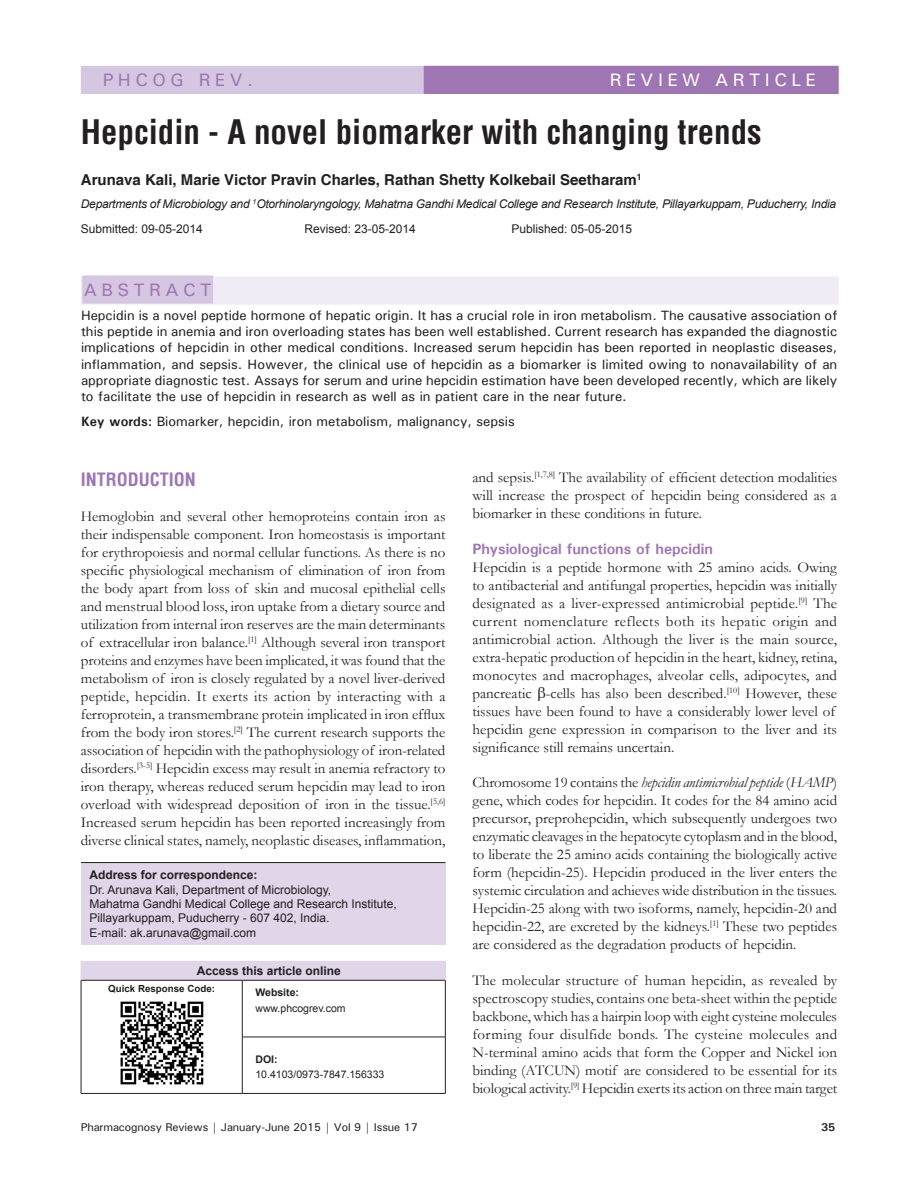
<style>
.page{position:relative;width:918px;height:1188px;background:#fff}
.page>*{position:absolute;margin:0;border:0;box-sizing:border-box;transform-origin:0 0}
.AT{font:700 condensed 33px "Helvetica";color:#231f20}
.AH{font:500 18px "Univers";letter-spacing:.25em;color:#fff}
.t1{font:700 condensed 18px "Helvetica";color:#9e76b3}
.AH_1{font:500 18px "Univers";letter-spacing:.25em;color:#9e76b3}
.ABSH{font:500 18px "Univers";letter-spacing:.25em;color:#9e76b3}
.TX{font:15px/18px "Garamond";color:#231f20;text-align:justify}
.AU{font:700 15px "Helvetica";color:#231f20}
.t2{font:700 15px "Univers";color:#9e76b3}
.ABS{font:500 13.5px/16.2px "Univers";color:#231f20;text-align:justify}
.KWD{font:500 13.5px "Univers";color:#231f20}
.ADD{font:12px/14.4px "Arial";color:#231f20}
.AFF{font:italic 12px "Arial";letter-spacing:-.02em;color:#231f20}
.HIS{font:12px "Arial";color:#231f20}
.AAO{font:700 12px "Arial";color:#231f20}
.t3{font:500 11.25px "Univers";letter-spacing:-.01em;color:#231f20}
.t4{font:700 11.25px "Univers";color:#231f20}
.WEB{font:10.5px "Arial";color:#231f20}
.WEB-2{font:700 10.5px "Arial";color:#231f20}
.QRC{font:700 9.75px "Arial";color:#231f20}
.s1{font-weight:700}
.s2{font-style:italic}
</style>
<div class="page">
<div style="left:81px;top:863px;width:365px;height:81px;background:#e0d5e9"></div>
<hr style="left:81px;top:862px;width:365px;height:1px;background:#231f20">
<div style="left:81px;top:66px;width:758px;height:28px;background:#d5c6e1"></div>
<div style="left:425px;top:67px;width:413px;height:26px;background:#9e76b4"></div>
<div style="left:424px;top:66px;width:415px;height:28px;border:2px solid #9e76b3"></div>
<div style="left:81px;top:961px;width:364px;height:19px;background:#e0d5e9"></div>
<hr style="left:81px;top:1093px;width:161px;height:1px;background:#231f20">
<hr style="left:445px;top:980px;width:1px;height:57px;background:#231f20">
<hr style="left:445px;top:1037px;width:1px;height:56px;background:#231f20">
<hr style="left:242px;top:980px;width:1px;height:57px;background:#231f20">
<hr style="left:242px;top:1037px;width:204px;height:1px;background:#231f20">
<hr style="left:242px;top:1037px;width:1px;height:56px;background:#231f20">
<hr style="left:81px;top:980px;width:1px;height:57px;background:#231f20">
<hr style="left:81px;top:1037px;width:1px;height:56px;background:#231f20">
<hr style="left:81px;top:980px;width:161px;height:1px;background:#231f20">
<hr style="left:242px;top:980px;width:204px;height:1px;background:#231f20">
<hr style="left:242px;top:1093px;width:204px;height:1px;background:#231f20">
<hr style="left:242px;top:961px;width:204px;height:1px;background:#e0d5e9">
<svg style="left:445px;top:962px;width:1px;height:18px"></svg>
<img style="left:120px;top:1001px;width:84px;height:84px">
<div style="left:81px;top:276px;width:758px;height:29px;background:#f0ebf4"></div>
<div style="left:83px;top:276px;width:129px;height:27px;background:#d5c6e1"></div>
<div style="left:82px;top:275px;width:131px;height:29px;border:2px solid #d5c6e1"></div>
<p class="AH_1" style="left:103px;top:68px;width:152px">PHCOG REV.</p>
<p class="AH" style="left:610px;top:68px;width:208px">REVIEW ARTICLE</p>
<p class="AT" style="left:81px;top:110px;width:683px">Hepcidin - A novel biomarker with changing trends</p>
<p class="AU" style="left:81px;top:171px;width:562px">Arunava Kali, Marie Victor Pravin Charles, Rathan Shetty Kolkebail Seetharam<sup>1</sup></p>
<p class="AFF" style="left:81px;top:196px;width:757px">Departments of Microbiology and <sup>1</sup>Otorhinolaryngology, Mahatma Gandhi Medical College and Research Institute, Pillayarkuppam, Puducherry, India</p>
<p class="HIS" style="left:81px;top:220px;width:124px">Submitted: 09-05-2014</p>
<p class="HIS" style="left:304px;top:220px;width:113px">Revised: 23-05-2014</p>
<p class="HIS" style="left:511px;top:220px;width:122px">Published: 05‑05‑2015</p>
<p class="ABSH" style="left:84px;top:278px;width:129px">ABSTRACT</p>
<p class="ABS" style="left:81px;top:307px;width:758px">Hepcidin is a novel peptide hormone of hepatic origin. It has a crucial role in iron metabolism. The causative association of this peptide in anemia and iron overloading states has been well established. Current research has expanded the diagnostic implications of hepcidin in other medical conditions. Increased serum hepcidin has been reported in neoplastic diseases, inflammation, and sepsis. However, the clinical use of hepcidin as a biomarker is limited owing to nonavailability of an appropriate diagnostic test. Assays for serum and urine hepcidin estimation have been developed recently, which are likely to facilitate the use of hepcidin in research as well as in patient care in the near future.</p>
<p class="KWD" style="left:81px;top:412px;width:435px"><span class="s1">Key words:</span> Biomarker, hepcidin, iron metabolism, malignancy, sepsis</p>
<h1 class="t1" style="left:81px;top:468px;width:117px">INTRODUCTION</h1>
<p class="TX" style="left:81px;top:507px;width:366px">Hemoglobin and several other hemoproteins contain iron as their indispensable component. Iron homeostasis is important for erythropoiesis and normal cellular functions. As there is no specific physiological mechanism of elimination of iron from the body apart from loss of skin and mucosal epithelial cells and menstrual blood loss, iron uptake from a dietary source and utilization from internal iron reserves are the main determinants of extracellular iron balance.<sup>[1]</sup> Although several iron transport proteins and enzymes have been implicated, it was found that the metabolism of iron is closely regulated by a novel liver‑derived peptide, hepcidin. It exerts its action by interacting with a ferroprotein, a transmembrane protein implicated in iron efflux from the body iron stores.<sup>[2]</sup> The current research supports the association of hepcidin with the pathophysiology of iron‑related disorders.<sup>[3‑5]</sup> Hepcidin excess may result in anemia refractory to iron therapy, whereas reduced serum hepcidin may lead to iron overload with widespread deposition of iron in the tissue.<sup>[5,6] </sup>Increased serum hepcidin has been reported increasingly from diverse clinical states, namely, neoplastic diseases, inflammation,</p>
<p class="ADD" style="left:89px;top:868px;width:309px"><span class="s1">Address for correspondence:<br></span>Dr. Arunava Kali, Department of Microbiology,<br>Mahatma Gandhi Medical College and Research Institute, Pillayarkuppam, Puducherry - 607 402, India.<br>E‑mail: ak.arunava@gmail.com</p>
<p class="AAO" style="left:197px;top:963px;width:146px">Access this article online</p>
<p class="QRC" style="left:108px;top:981px;width:108px">Quick Response Code:</p>
<p class="WEB-2" style="left:255px;top:985px;width:45px">Website:</p>
<p class="WEB" style="left:255px;top:1001px;width:92px">www.phcogrev.com</p>
<p class="WEB-2" style="left:255px;top:1052px;width:24px">DOI:</p>
<p class="WEB" style="left:255px;top:1067px;width:131px">10.4103/0973-7847.156333</p>
<p class="TX" style="left:472px;top:468px;width:366px">and sepsis.<sup>[1,7,8]</sup> The availability of efficient detection modalities will increase the prospect of hepcidin being considered as a biomarker in these conditions in future.</p>
<h2 class="t2" style="left:472px;top:539px;width:242px">Physiological functions of hepcidin</h2>
<p class="TX" style="left:472px;top:558px;width:366px;text-align:left">Hepcidin is a peptide hormone with 25 amino acids. Owing to antibacterial and antifungal properties, hepcidin was initially designated as a liver‑expressed antimicrobial peptide.<sup>[9]</sup> The current nomenclature reflects both its hepatic origin and antimicrobial action. Although the liver is the main source, extra‑hepatic production of hepcidin in the heart, kidney, retina, monocytes and macrophages, alveolar cells, adipocytes, and pancreatic ‑cells has also been described.<sup>[10]</sup> However, these tissues have been found to have a considerably lower level of hepcidin gene expression in comparison to the liver and its significance still remains uncertain.</p>
<p class="TX" style="left:472px;top:773px;width:366px">Chromosome 19 contains the <span class="s2">hepcidin antimicrobial peptide</span> (<span class="s2">HAMP</span>) gene, which codes for hepcidin. It codes for the 84 amino acid precursor, preprohepcidin, which subsequently undergoes two enzymatic cleavages in the hepatocyte cytoplasm and in the blood, to liberate the 25 amino acids containing the biologically active form (hepcidin‑25). Hepcidin produced in the liver enters the systemic circulation and achieves wide distribution in the tissues.<br>Hepcidin-25 along with two isoforms, namely, hepcidin‑20 and hepcidin-22, are excreted by the kidneys.<sup>[1]</sup> These two peptides are considered as the degradation products of hepcidin.</p>
<p class="TX" style="left:472px;top:971px;width:366px">The molecular structure of human hepcidin, as revealed by spectroscopy studies, contains one beta‑sheet within the peptide backbone, which has a hairpin loop with eight cysteine molecules forming four disulfide bonds. The cysteine molecules and N‑terminal amino acids that form the Copper and Nickel ion binding (ATCUN) motif are considered to be essential for its biological activity.<sup>[9]</sup> Hepcidin exerts its action on three main target</p>
<p class="t3" style="left:81px;top:1120px;width:338px">Pharmacognosy Reviews | January-June 2015 | Vol 9 | Issue 17</p>
<p class="t4" style="left:821px;top:1120px;width:16px">35</p>
</div>
